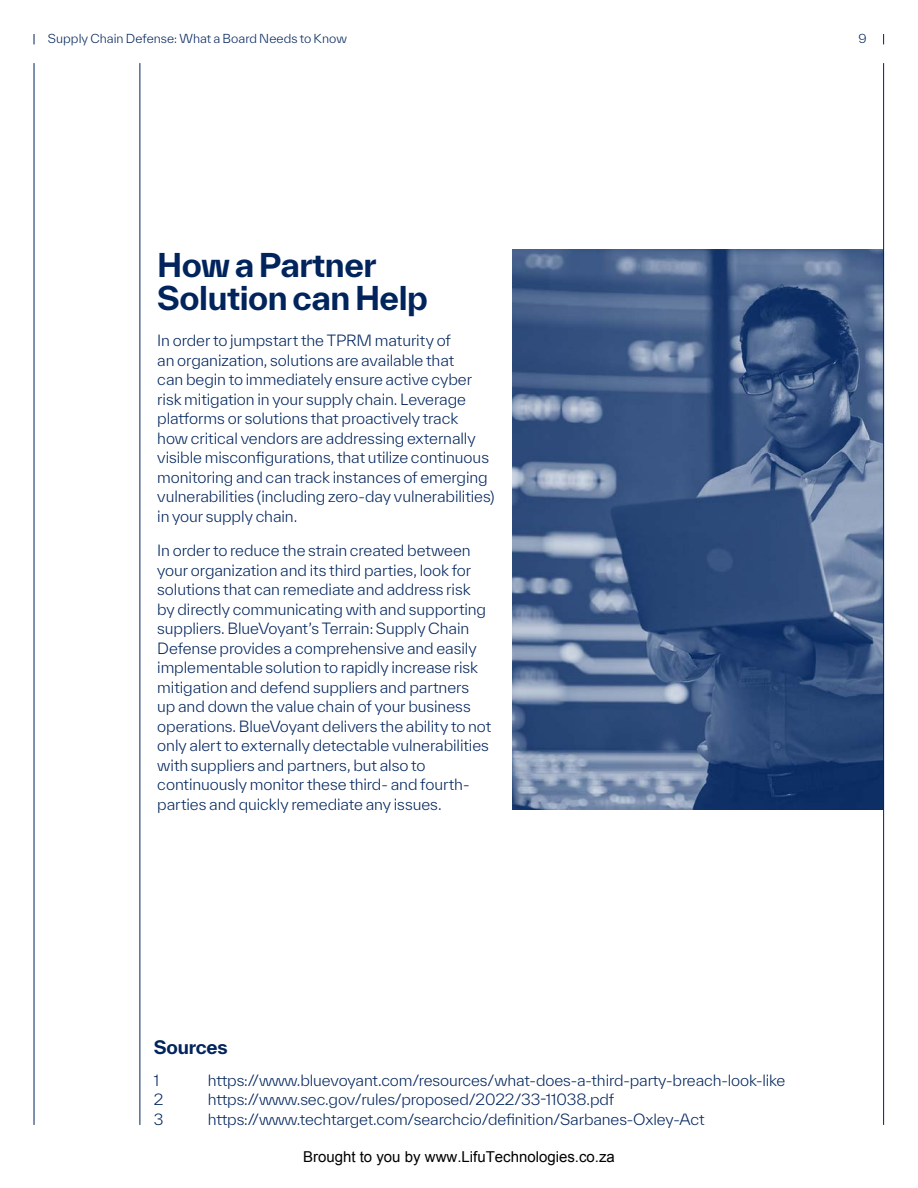
<style>
.page{position:relative;width:918px;height:1188px;background:#fff}
.page>*{position:absolute;margin:0;border:0;box-sizing:border-box;transform-origin:0 0}
.t1{font:700 31.65px/33.3px "TWK Everett";letter-spacing:-.015em;color:#01245c}
.H3-test{font:700 18px "TWK Everett";letter-spacing:-.015em;color:#01245c}
.P0{font:300 15px/19.5px "TWK Everett";letter-spacing:-.005em;color:#01245c}
.t2{font:300 12px "TWK Everett";letter-spacing:.005em;color:#01245c}
</style>
<div class="page">
<img style="left:512px;top:249px;width:371px;height:560px">
<hr style="left:34px;top:63px;width:1px;height:1062px;background:#01245c">
<hr style="left:140px;top:63px;width:1px;height:1062px;background:#01245c">
<hr style="left:883px;top:63px;width:1px;height:1062px;background:#01245c">
<p class="t2" style="left:48px;top:31px;width:301px">Supply Chain Defense: What a Board Needs to Know</p>
<p class="t2" style="left:858px;top:31px;width:10px">9</p>
<h2 class="t1" style="left:157px;top:247px;width:272px">How a Partner<br>Solution can Help</h2>
<p class="P0" style="left:157px;top:331px;width:339px">In order to jumpstart the TPRM maturity of<br>an organization, solutions are available that<br>can begin to immediately ensure active cyber risk mitigation in your supply chain. Leverage platforms or solutions that proactively track<br>how critical vendors are addressing externally visible misconfigurations, that utilize continuous monitoring and can track instances of emerging vulnerabilities (including zero-day vulnerabilities) in your supply chain.</p>
<p class="P0" style="left:157px;top:541px;width:336px">In order to reduce the strain created between your organization and its third parties, look for solutions that can remediate and address risk by directly communicating with and supporting suppliers. BlueVoyant’s Terrain: Supply Chain Defense provides a comprehensive and easily implementable solution to rapidly increase risk mitigation and defend suppliers and partners<br>up and down the value chain of your business operations. BlueVoyant delivers the ability to not only alert to externally detectable vulnerabilities with suppliers and partners, but also to continuously monitor these third- and fourth&shy;parties and quickly remediate any issues.</p>
<p class="H3-test" style="left:154px;top:1034px;width:75px">Sources</p>
<p class="P0" style="left:154px;top:1070px;width:7px">1</p>
<p class="P0" style="left:208px;top:1070px;width:579px">https://www.bluevoyant.com/resources/what-does-a-third-party-breach-look-like</p>
<p class="P0" style="left:154px;top:1090px;width:11px">2</p>
<p class="P0" style="left:208px;top:1090px;width:408px">https://www.sec.gov/rules/proposed/2022/33-11038.pdf</p>
<p class="P0" style="left:154px;top:1109px;width:11px">3</p>
<p class="P0" style="left:208px;top:1109px;width:498px">https://www.techtarget.com/searchcio/definition/Sarbanes-Oxley-Act</p>
</div>
